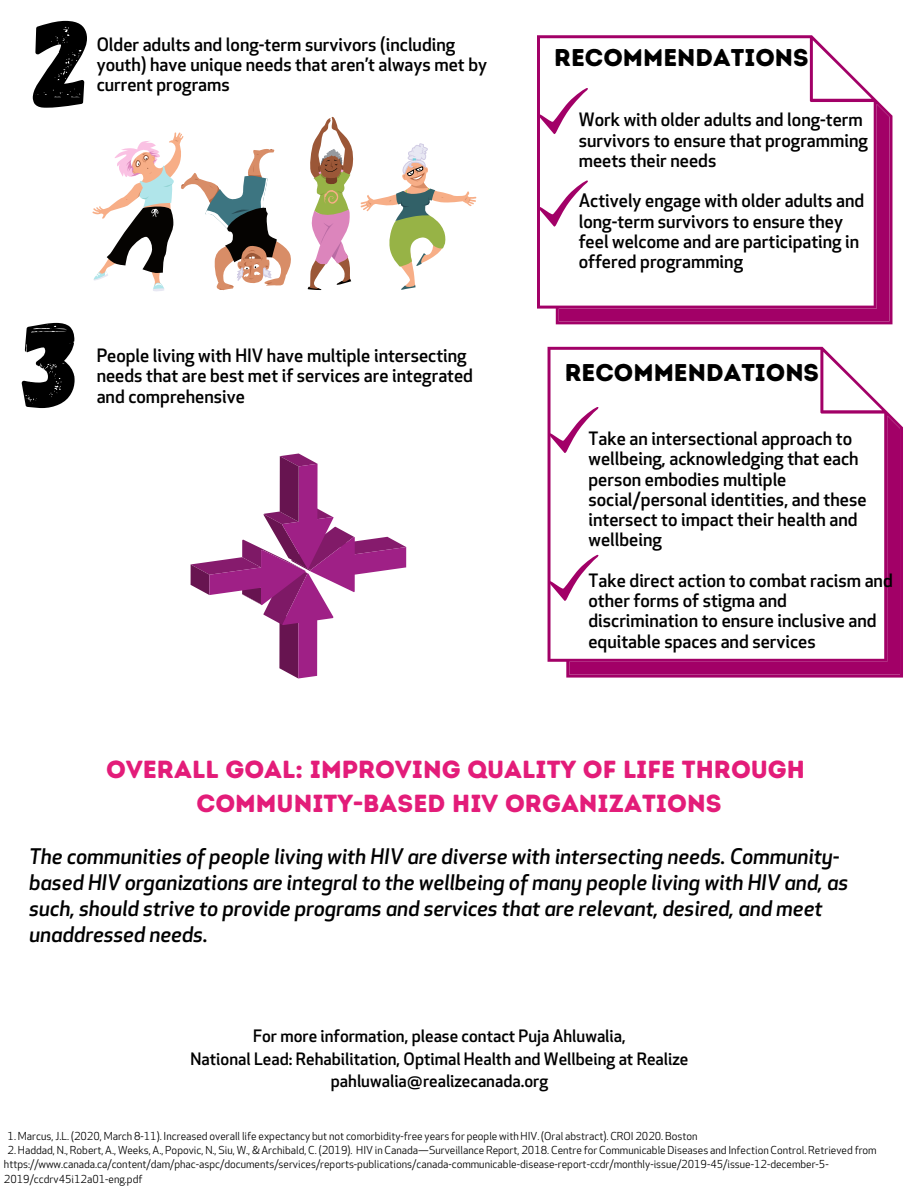
<style>
.page{position:relative;width:918px;height:1188px;background:#fff}
.page>*{position:absolute;margin:0;border:0;box-sizing:border-box;transform-origin:0 0}
.t1{font:124.8px "Gagalin";color:#000}
.t2{font:24.75px "Intro Rust Base";color:#e31c79}
.t3{font:24.3px "Intro Rust Base";color:#000}
.t4{font:italic 500 21px/25.8px "Apex New";color:#000}
.t5{font:500 18px/20.2px "Apex New";color:#000}
.t6{font:500 16.8px "Apex New";color:#000}
.t7{font:10.8px/14.4px "Apex New";color:#000}
</style>
<div class="page">
<svg style="left:92px;top:132px;width:199px;height:159px"></svg>
<svg style="left:307px;top:116px;width:47px;height:174px"></svg>
<svg style="left:360px;top:143px;width:116px;height:147px"></svg>
<svg style="left:537px;top:35px;width:355px;height:289px"></svg>
<svg style="left:537px;top:87px;width:52px;height:48px"></svg>
<svg style="left:548px;top:347px;width:355px;height:331px"></svg>
<svg style="left:537px;top:180px;width:52px;height:47px"></svg>
<svg style="left:548px;top:406px;width:51px;height:48px"></svg>
<svg style="left:548px;top:554px;width:51px;height:48px"></svg>
<svg style="left:191px;top:454px;width:215px;height:225px"></svg>
<p class="t1" style="left:34px;top:-18px;width:61px">2</p>
<p class="t5" style="left:97px;top:36px;width:392px">Older adults and long-term survivors (including youth) have unique needs that aren’t always met by current programs</p>
<p class="t1" style="left:23px;top:283px;width:60px">3</p>
<p class="t5" style="left:97px;top:347px;width:378px">People living with HIV have multiple intersecting needs that are best met if services are integrated and comprehensive</p>
<p class="t3" style="left:554px;top:43px;width:256px">RECOMMENDATIONS</p>
<p class="t5" style="left:579px;top:112px;width:291px">Work with older adults and long-term survivors to ensure that programming meets their needs</p>
<p class="t5" style="left:579px;top:193px;width:287px">Actively engage with older adults and long-term survivors to ensure they feel welcome and are participating in offered programming</p>
<p class="t3" style="left:565px;top:358px;width:256px">RECOMMENDATIONS</p>
<p class="t5" style="left:588px;top:431px;width:280px">Take an intersectional approach to wellbeing, acknowledging that each person embodies multiple social/personal identities, and these intersect to impact their health and wellbeing</p>
<p class="t5" style="left:588px;top:572px;width:306px">Take direct action to combat racism and other forms of stigma and discrimination to ensure inclusive and equitable spaces and services</p>
<p class="t2" style="left:106px;top:755px;width:700px">OVERALL GOAL: IMPROVING QUALITY OF LIFE THROUGH</p>
<p class="t2" style="left:197px;top:788px;width:526px">COMMUNITY-BASED HIV ORGANIZATIONS</p>
<p class="t4" style="left:29px;top:846px;width:821px">The communities of people living with HIV are diverse with intersecting needs. Community&shy;based HIV organizations are integral to the wellbeing of many people living with HIV and, as such, should strive to provide programs and services that are relevant, desired, and meet unaddressed needs.</p>
<p class="t6" style="left:253px;top:1030px;width:374px">For more information, please contact Puja Ahluwalia,</p>
<p class="t6" style="left:191px;top:1052px;width:499px">National Lead: Rehabilitation, Optimal Health and Wellbeing at Realize</p>
<p class="t6" style="left:331px;top:1075px;width:219px">pahluwalia@realizecanada.org</p>
<p class="t7" style="left:8px;top:1130px;width:691px">1. Marcus, J.L. (2020, March 8-11). Increased overall life expectancy but not comorbidity-free years for people with HIV. (Oral abstract). CROI 2020. Boston</p>
<p class="t7" style="left:4px;top:1144px;width:874px;text-indent:4px">2. Haddad, N., Robert, A., Weeks, A., Popovic, N., Siu, W., &amp; Archibald, C. (2019). HIV in Canada—Surveillance Report, 2018. Centre for Communicable Diseases and Infection Control. Retrieved from https://www.canada.ca/content/dam/phac-aspc/documents/services/reports-publications/canada-communicable-disease-report-ccdr/monthly-issue/2019-45/issue-12-december-5-<br>2019/ccdrv45i12a01-eng.pdf</p>
</div>
